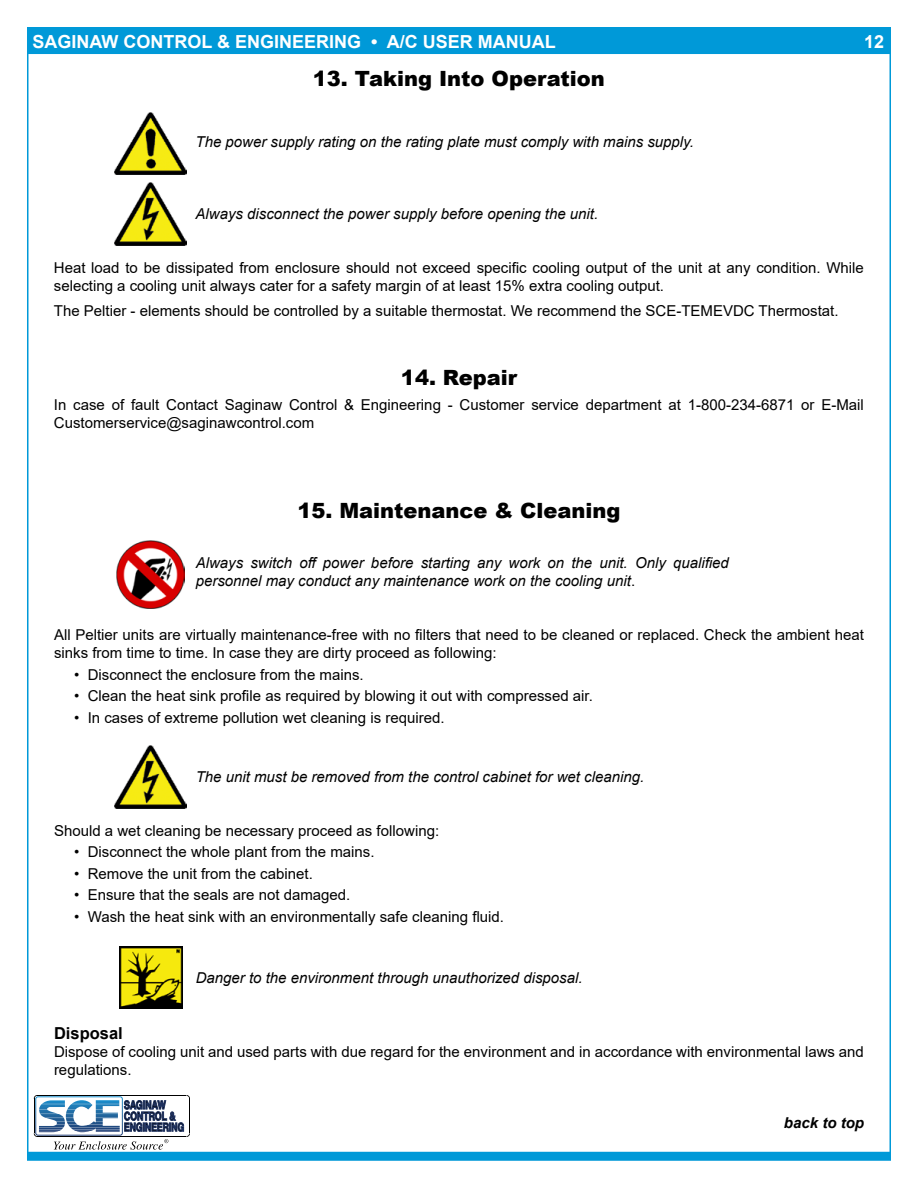
<style>
.page{position:relative;width:918px;height:1188px;background:#fff}
.page>*{position:absolute;margin:0;border:0;box-sizing:border-box;transform-origin:0 0}
.t1{font:900 21px "Arial";color:#000}
.t2{font:700 18px "Arial";color:#fff}
.t3{font:700 16.5px "Arial";color:#000}
.t4{font:15px/18px "Arial";color:#000}
.t5{font:italic 15px/18px "Arial";color:#000}
.t6{font:italic 700 15px "Arial";color:#000}
.s1{font-weight:400;font-size:12px;color:#000}
.s2{font-style:normal}
</style>
<div class="page">
<div style="left:27px;top:1152px;width:864px;height:9px;background:#0099d8"></div>
<svg style="left:34px;top:1095px;width:156px;height:55px"></svg>
<div style="left:35px;top:1096px;width:88px;height:40px;border:1px solid #fff;border-radius:2px"></div>
<div style="left:27px;top:27px;width:864px;height:27px;background:#0099d8"></div>
<img style="left:115px;top:112px;width:71px;height:63px">
<img style="left:115px;top:182px;width:71px;height:63px">
<img style="left:115px;top:745px;width:71px;height:63px">
<img style="left:119px;top:946px;width:63px;height:63px">
<img style="left:117px;top:541px;width:67px;height:67px">
<p class="t2" style="left:28px;top:29px;width:529px"><span class="s1">B</span>SAGINAW CONTROL &amp; ENGINEERING • A/C USER MANUAL</p>
<p class="t2" style="left:864px;top:29px;width:22px">12</p>
<h1 class="t1" style="left:313px;top:63px;width:293px">13. Taking Into Operation</h1>
<p class="t5" style="left:196px;top:133px;width:500px">The power supply rating on the rating plate must comply with mains supply.</p>
<p class="t5" style="left:196px;top:205px;width:404px">Always disconnect the power supply before opening the unit.</p>
<p class="t4" style="left:54px;top:259px;width:811px">Heat load to be dissipated from enclosure should not exceed specific cooling output of the unit at any condition. While selecting a cooling unit always cater for a safety margin of at least 15% extra cooling output.</p>
<p class="t4" style="left:54px;top:301px;width:786px">The Peltier - elements should be controlled by a suitable thermostat. We recommend the SCE-TEMEVDC Thermostat.</p>
<h1 class="t1" style="left:401px;top:363px;width:118px">14. Repair</h1>
<p class="t4" style="left:54px;top:396px;width:811px">In case of fault Contact Saginaw Control &amp; Engineering - Customer service department at 1-800-234-6871 or E-Mail<br>Customerservice@saginawcontrol.com</p>
<h1 class="t1" style="left:297px;top:495px;width:325px">15. Maintenance &amp; Cleaning</h1>
<p class="t5" style="left:196px;top:554px;width:535px">Always switch off power before starting any work on the unit. Only qualified personnel may conduct any maintenance work on the cooling unit<span class="s2">.</span></p>
<p class="t4" style="left:54px;top:626px;width:811px">All Peltier units are virtually maintenance-free with no filters that need to be cleaned or replaced. Check the ambient heat sinks from time to time. In case they are dirty proceed as following:</p>
<p class="t4" style="left:74px;top:665px;width:291px">• Disconnect the enclosure from the mains.</p>
<p class="t4" style="left:74px;top:687px;width:520px">• Clean the heat sink profile as required by blowing it out with compressed air.</p>
<p class="t4" style="left:74px;top:708px;width:372px">• In cases of extreme pollution wet cleaning is required.</p>
<p class="t5" style="left:196px;top:768px;width:450px">The unit must be removed from the control cabinet for wet cleaning.</p>
<p class="t4" style="left:54px;top:822px;width:387px">Should a wet cleaning be necessary proceed as following:</p>
<p class="t4" style="left:74px;top:843px;width:302px">• Disconnect the whole plant from the mains.</p>
<p class="t4" style="left:74px;top:865px;width:240px">• Remove the unit from the cabinet.</p>
<p class="t4" style="left:74px;top:886px;width:278px">• Ensure that the seals are not damaged.</p>
<p class="t4" style="left:74px;top:908px;width:431px">• Wash the heat sink with an environmentally safe cleaning fluid.</p>
<p class="t5" style="left:196px;top:969px;width:388px">Danger to the environment through unauthorized disposal.</p>
<p class="t3" style="left:54px;top:1021px;width:70px">Disposal</p>
<p class="t4" style="left:54px;top:1042px;width:811px">Dispose of cooling unit and used parts with due regard for the environment and in accordance with environmental laws and regulations.</p>
<p class="t6" style="left:784px;top:1113px;width:82px">back to top</p>
</div>
